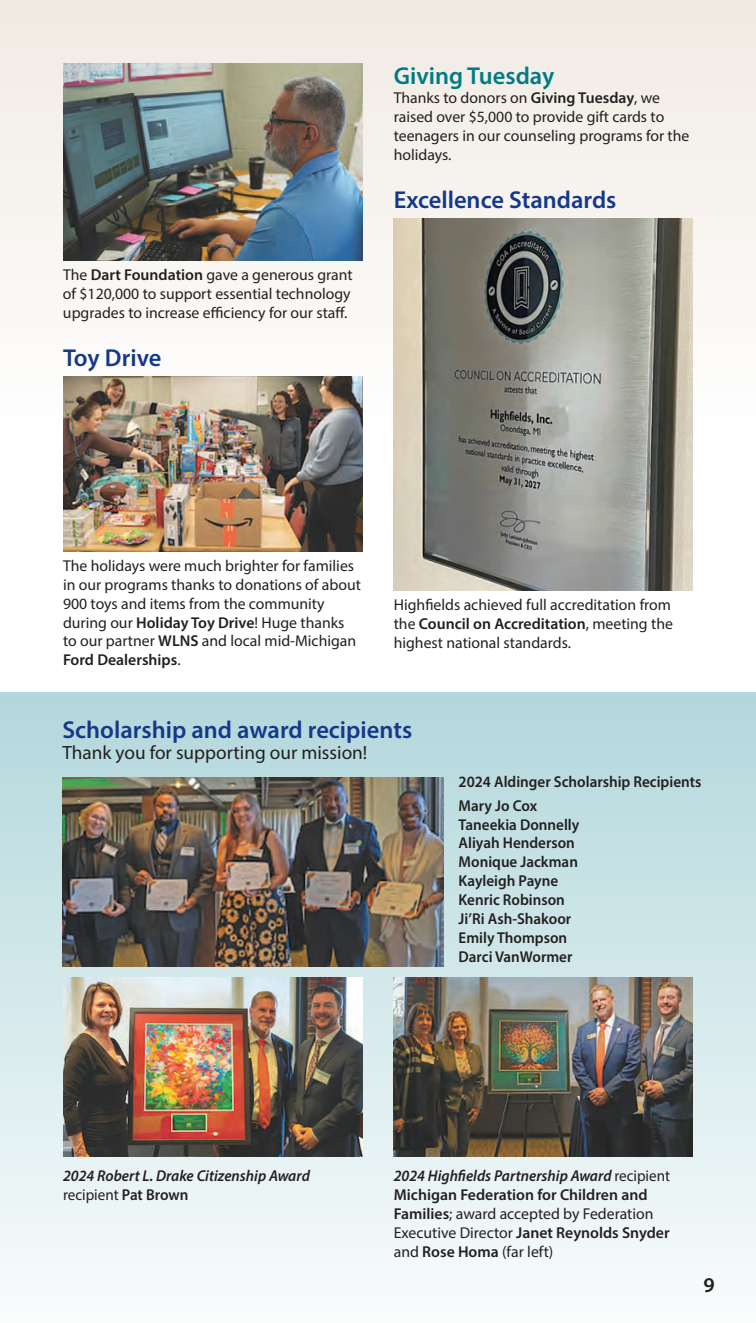
<style>
.page{position:relative;width:756px;height:1323px;background:#fff}
.page>*{position:absolute;margin:0;border:0;box-sizing:border-box;transform-origin:0 0}
.t1{font:600 24.5px "Myriad Pro";color:#153889}
.t2{font:600 24.5px "Myriad Pro";color:#007b85}
.t3{font:600 21px "Myriad Pro";color:#231f20}
.t4{font:19.25px "Myriad Pro";color:#231f20}
.t5{font:15.75px/18.9px "Myriad Pro";color:#231f20}
.t6{font:600 15.75px/18.9px "Myriad Pro";color:#231f20}
.t7{font:600 15.75px "Myriad Pro";color:#231f20;scale:.96 1}
.t8{font:italic 600 15.75px/18.9px "Myriad Pro";color:#231f20;scale:.96 1}
.s1{font-weight:600}
.s2{font-weight:400;font-style:normal}
.s3{font-style:normal}
.s4{font-style:italic}
.s5{font-weight:400}
</style>
<div class="page">
<div style="left:0;top:692px;width:756px;height:631px;background:linear-gradient(to bottom,#b1d6db,#f9fbfc)"></div>
<img style="left:63px;top:778px;width:380px;height:188px">
<div style="left:0;top:0;width:756px;height:430px;background:linear-gradient(to bottom,#f0ebe3,#fcfcfb)"></div>
<img style="left:63px;top:978px;width:299px;height:179px">
<img style="left:394px;top:978px;width:299px;height:179px">
<img style="left:63px;top:63px;width:299px;height:198px">
<img style="left:63px;top:377px;width:299px;height:175px">
<img style="left:394px;top:219px;width:299px;height:372px">
<p class="t5" style="left:63px;top:265px;width:291px">The <span class="s1">Dart Foundation</span> gave a generous grant of $120,000 to support essential technology upgrades to increase efficiency for our staff.</p>
<p class="t1" style="left:63px;top:342px;width:100px">Toy Drive</p>
<p class="t2" style="left:394px;top:60px;width:162px">Giving Tuesday</p>
<p class="t5" style="left:394px;top:88px;width:297px">Thanks to donors on <span class="s1">Giving Tuesday</span>, we raised over $5,000 to provide gift cards to teenagers in our counseling programs for the holidays.</p>
<p class="t1" style="left:394px;top:184px;width:224px">Excellence Standards</p>
<p class="t5" style="left:63px;top:556px;width:299px">The holidays were much brighter for families in our programs thanks to donations of about 900 toys and items from the community during our <span class="s1">Holiday Toy Drive</span>! Huge thanks to our partner <span class="s1">WLNS</span> and local mid-Michigan <span class="s1">Ford Dealerships</span>.</p>
<p class="t5" style="left:394px;top:595px;width:281px">Highfields achieved full accreditation from the <span class="s1">Council on Accreditation</span>, meeting the highest national standards.</p>
<p class="t1" style="left:62px;top:714px;width:351px">Scholarship and award recipients</p>
<p class="t4" style="left:62px;top:741px;width:307px">Thank you for supporting our mission!</p>
<p class="t7" style="left:459px;top:771px;width:254px">2024 Aldinger Scholarship Recipients</p>
<p class="t7" style="left:459px;top:795px;width:83px">Mary Jo Cox</p>
<p class="t7" style="left:459px;top:814px;width:127px">Taneekia Donnelly</p>
<p class="t7" style="left:459px;top:833px;width:123px">Aliyah Henderson</p>
<p class="t7" style="left:459px;top:852px;width:126px">Monique Jackman</p>
<p class="t7" style="left:459px;top:871px;width:105px">Kayleigh Payne</p>
<p class="t7" style="left:459px;top:890px;width:112px">Kenric Robinson</p>
<p class="t7" style="left:459px;top:909px;width:119px">Ji’Ri Ash-Shakoor</p>
<p class="t7" style="left:459px;top:928px;width:115px">Emily Thompson</p>
<p class="t7" style="left:459px;top:947px;width:120px">Darci VanWormer</p>
<p class="t8" style="left:63px;top:1166px;width:259px">2024 Robert L. Drake Citizenship Award <span class="s2">recipient</span> <span class="s3">Pat Brown</span></p>
<p class="t6" style="left:394px;top:1166px;width:278px"><span class="s4">2024 Highfields Partnership Award</span> <span class="s5">recipient </span>Michigan Federation for Children and Families<span class="s5">; award accepted by Federation Executive Director</span> Janet Reynolds Snyder <span class="s5">and</span> Rose Homa <span class="s5">(far left)</span></p>
<p class="t3" style="left:704px;top:1272px;width:13px">9</p>
</div>
